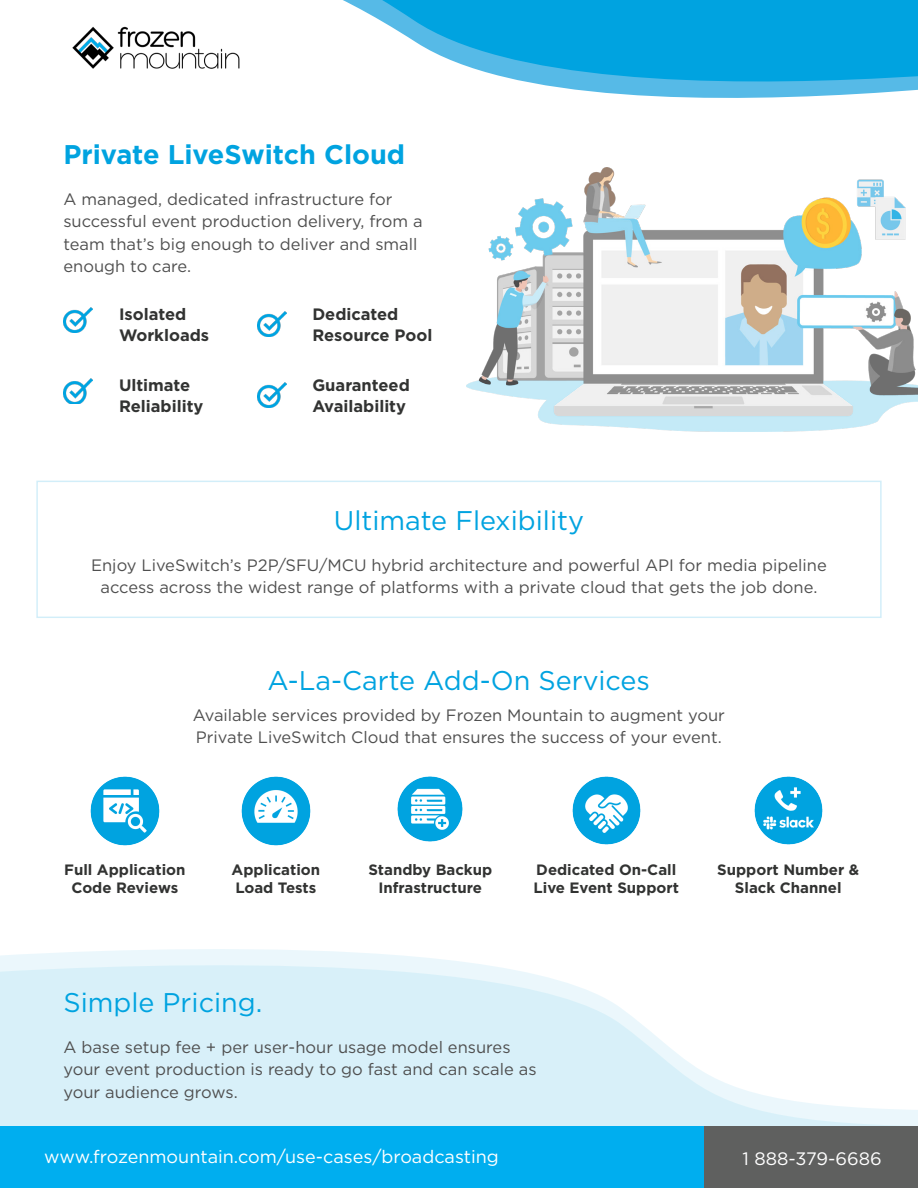
<style>
.page{position:relative;width:918px;height:1188px;background:#fff}
.page>*{position:absolute;margin:0;border:0;box-sizing:border-box;transform-origin:0 0}
.H1_-_Blue{font:27px "Gotham HTF";color:#00a3e0}
.H1_-_Blue-2{font:700 27px "Gotham";color:#00a3e0}
.t1{font:18px "Gotham HTF";color:#fff}
.H1_-_Blue-3{font:16.5px/22.5px "Gotham HTF";color:#4f4f4f}
.paragraph___text{font:16.5px/22.5px "Gotham HTF";color:#4f4f4f}
.paragraph___bold_sub{font:700 16.5px/21px "Gotham";color:#323332}
.paragraph___bold_sub-2{font:700 15px/18px "Gotham";color:#323332;text-align:center}
</style>
<div class="page">
<svg style="left:0;top:949px;width:918px;height:177px;fill:#d8f0f9"></svg>
<svg style="left:343px;top:0;width:575px;height:98px;fill:#00a3e0"></svg>
<img style="left:72px;top:26px;width:168px;height:43px">
<img style="left:466px;top:167px;width:452px;height:265px">
<div style="left:0;top:1126px;width:917px;height:62px;background:#00aeef"></div>
<div style="left:704px;top:1126px;width:214px;height:62px;background:#5f605f"></div>
<img style="left:572px;top:776px;width:69px;height:69px">
<img style="left:754px;top:776px;width:69px;height:69px">
<img style="left:90px;top:776px;width:70px;height:70px">
<img style="left:241px;top:776px;width:70px;height:70px">
<img style="left:397px;top:776px;width:66px;height:66px">
<img style="left:63px;top:308px;width:29px;height:25px">
<img style="left:63px;top:379px;width:29px;height:25px">
<img style="left:257px;top:311px;width:29px;height:25px">
<img style="left:257px;top:383px;width:29px;height:25px">
<p class="H1_-_Blue-2" style="left:63px;top:138px;width:343px">Private LiveSwitch Cloud</p>
<p class="paragraph___text" style="left:63px;top:187px;width:361px">A managed, dedicated infrastructure for successful event production delivery, from a team that’s big enough to deliver and small enough to care.</p>
<p class="paragraph___bold_sub" style="left:119px;top:303px;width:69px">Isolated</p>
<p class="paragraph___bold_sub" style="left:119px;top:324px;width:92px">Workloads</p>
<p class="paragraph___bold_sub" style="left:119px;top:374px;width:86px">Ultimate<br>Reliability</p>
<p class="paragraph___bold_sub" style="left:312px;top:303px;width:88px">Dedicated</p>
<p class="paragraph___bold_sub" style="left:312px;top:324px;width:122px">Resource Pool</p>
<p class="paragraph___bold_sub" style="left:312px;top:374px;width:99px">Guaranteed<br>Availability</p>
<p class="H1_-_Blue" style="left:334px;top:505px;width:252px">Ultimate Flexibility</p>
<p class="H1_-_Blue-3" style="left:91px;top:553px;width:737px;text-align:center">Enjoy LiveSwitch’s P2P/SFU/MCU hybrid architecture and powerful API for media pipeline access across the widest range of platforms with a private cloud that gets the job done.</p>
<p class="H1_-_Blue" style="left:268px;top:665px;width:384px">A-La-Carte Add-On Services</p>
<p class="H1_-_Blue-3" style="left:193px;top:703px;width:534px">Available services provided by Frozen Mountain to augment your<br>Private LiveSwitch Cloud that ensures the success of your event.</p>
<p class="paragraph___bold_sub-2" style="left:64px;top:860px;width:123px">Full Application<br>Code Reviews</p>
<p class="paragraph___bold_sub-2" style="left:232px;top:860px;width:90px">Application</p>
<p class="paragraph___bold_sub-2" style="left:235px;top:878px;width:83px">Load Tests</p>
<p class="paragraph___bold_sub-2" style="left:368px;top:860px;width:125px">Standby Backup<br>Infrastructure</p>
<p class="paragraph___bold_sub-2" style="left:534px;top:860px;width:147px;text-align:left">Dedicated On-Call<br>Live Event Support</p>
<p class="paragraph___bold_sub-2" style="left:717px;top:860px;width:144px">Support Number &amp;<br>Slack Channel</p>
<p class="H1_-_Blue" style="left:63px;top:988px;width:200px">Simple Pricing.</p>
<p class="paragraph___text" style="left:63px;top:1035px;width:475px">A base setup fee + per user-hour usage model ensures your event production is ready to go fast and can scale as your audience grows.</p>
<p class="t1" style="left:44px;top:1147px;width:456px">www.frozenmountain.com/use-cases/broadcasting</p>
<p class="t1" style="left:742px;top:1148px;width:141px">1 888-379-6686</p>
</div>
